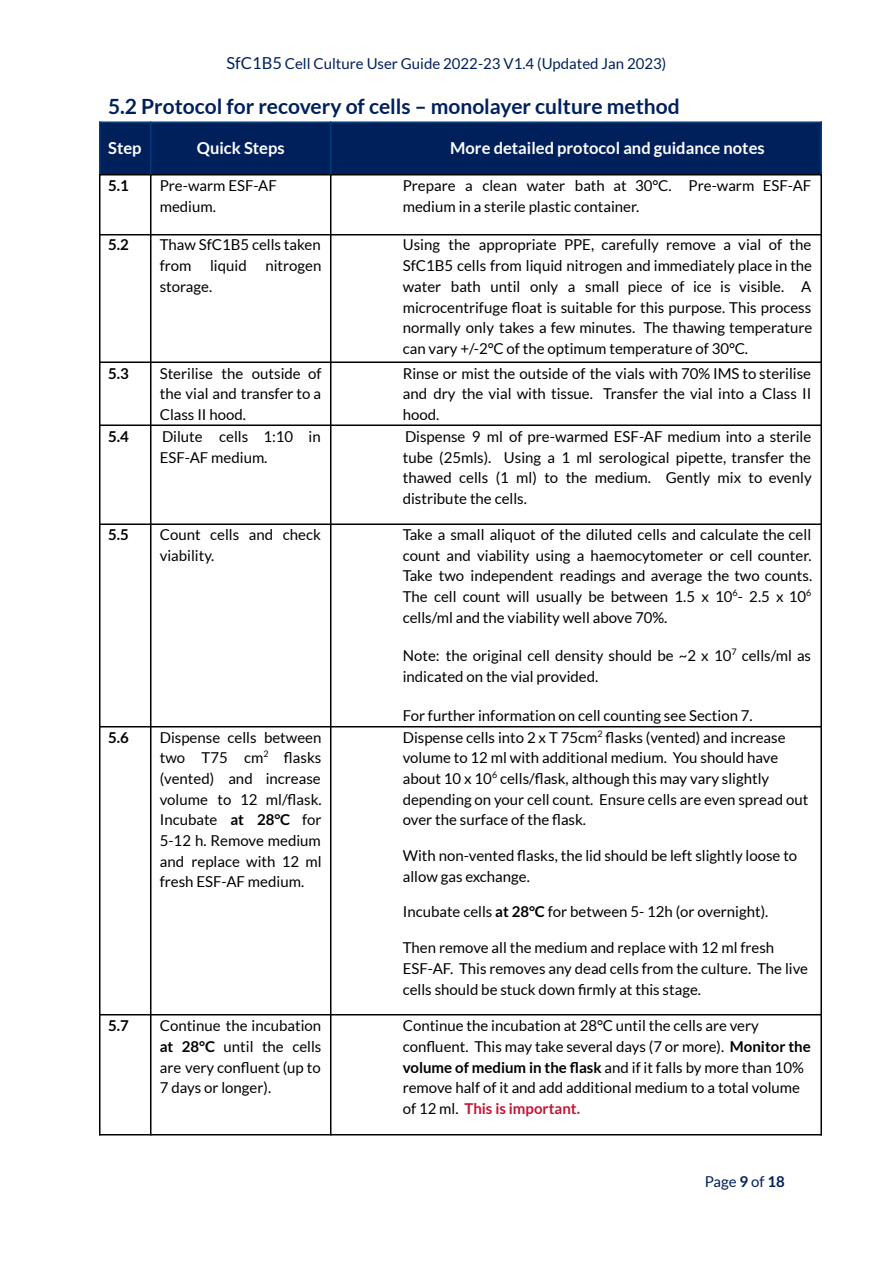
<style>
.page{position:relative;width:894px;height:1263px;background:#fff}
.page>*{position:absolute;margin:0;border:0;box-sizing:border-box;transform-origin:0 0}
.t1{font:700 21px "Lato";color:#00205c}
.t2{font:700 16.5px "Lato";color:#fff}
.t3{font:15px/20.7px "Lato";color:#000}
.t4{font:15px "Lato";color:#00205c}
.t5{font:700 15px "Lato";color:#000}
.s1{font-size:16.5px}
.s2{font-weight:700}
.s3{font-weight:700;color:#c21632}
</style>
<div class="page">
<div style="left:99px;top:122px;width:52px;height:53px;background:#00205c"></div>
<div style="left:151px;top:122px;width:180px;height:53px;background:#00205c"></div>
<div style="left:331px;top:122px;width:31px;height:53px;background:#00205c"></div>
<div style="left:362px;top:122px;width:32px;height:53px;background:#00205c"></div>
<div style="left:394px;top:122px;width:427px;height:53px;background:#00205c"></div>
<hr style="left:99px;top:121px;width:1px;height:54px;background:#013d79">
<hr style="left:99px;top:174px;width:1px;height:961px;background:#000">
<hr style="left:150px;top:121px;width:2px;height:54px;background:#013d79">
<hr style="left:150px;top:174px;width:2px;height:961px;background:#000">
<hr style="left:330px;top:121px;width:2px;height:54px;background:#013d79">
<hr style="left:330px;top:174px;width:2px;height:961px;background:#000">
<hr style="left:820px;top:121px;width:2px;height:54px;background:#013d79">
<hr style="left:820px;top:174px;width:2px;height:961px;background:#000">
<hr style="left:99px;top:121px;width:723px;height:2px;background:#013d79">
<hr style="left:99px;top:174px;width:723px;height:1px;background:#000">
<hr style="left:99px;top:234px;width:723px;height:1px;background:#000">
<hr style="left:99px;top:361px;width:723px;height:2px;background:#000">
<hr style="left:99px;top:424px;width:723px;height:2px;background:#000">
<hr style="left:99px;top:523px;width:723px;height:2px;background:#000">
<hr style="left:99px;top:726px;width:723px;height:1px;background:#000">
<hr style="left:99px;top:1014px;width:723px;height:1px;background:#000">
<hr style="left:99px;top:1134px;width:723px;height:1px;background:#000">
<p class="t4" style="left:227px;top:55px;width:441px"><span class="s1">SfC1B5</span> Cell Culture User Guide 2022-23 V1.4 (Updated Jan 2023)</p>
<h1 class="t1" style="left:108px;top:93px;width:573px">5.2 Protocol for recovery of cells – monolayer culture method</h1>
<p class="t2" style="left:108px;top:138px;width:35px">Step</p>
<p class="t2" style="left:197px;top:138px;width:89px">Quick Steps</p>
<p class="t2" style="left:450px;top:138px;width:316px">More detailed protocol and guidance notes</p>
<p class="t5" style="left:108px;top:176px;width:22px">5.1</p>
<p class="t3" style="left:160px;top:175px;width:119px">Pre-warm ESF-AF medium.</p>
<p class="t3" style="left:403px;top:175px;width:410px">Prepare a clean water bath at 30°C. Pre-warm ESF-AF medium in a sterile plastic container.</p>
<p class="t5" style="left:108px;top:236px;width:22px">5.2</p>
<p class="t3" style="left:160px;top:234px;width:163px;text-align:justify">Thaw SfC1B5 cells taken from liquid nitrogen storage.</p>
<p class="t3" style="left:403px;top:234px;width:411px;text-align:justify">Using the appropriate PPE, carefully remove a vial of the SfC1B5 cells from liquid nitrogen and immediately place in the water bath until only a small piece of ice is visible. A microcentrifuge float is suitable for this purpose. This process normally only takes a few minutes. The thawing temperature can vary +/-2°C of the optimum temperature of 30°C.</p>
<p class="t5" style="left:108px;top:364px;width:22px">5.3</p>
<p class="t3" style="left:160px;top:363px;width:163px;text-align:justify">Sterilise the outside of the vial and transfer to a Class II hood.</p>
<p class="t3" style="left:403px;top:363px;width:410px;text-align:justify">Rinse or mist the outside of the vials with 70% IMS to sterilise and dry the vial with tissue. Transfer the vial into a Class II hood.</p>
<p class="t5" style="left:108px;top:427px;width:22px">5.4</p>
<p class="t3" style="left:160px;top:426px;width:163px">Dilute cells 1:10 in<br>ESF-AF medium.</p>
<p class="t3" style="left:403px;top:426px;width:410px;text-align:justify">Dispense 9 ml of pre-warmed ESF-AF medium into a sterile tube (25mls). Using a 1 ml serological pipette, transfer the thawed cells (1 ml) to the medium. Gently mix to evenly distribute the cells.</p>
<p class="t5" style="left:108px;top:525px;width:22px">5.5</p>
<p class="t3" style="left:160px;top:524px;width:163px">Count cells and check viability.</p>
<p class="t3" style="left:403px;top:524px;width:411px;text-align:justify">Take a small aliquot of the diluted cells and calculate the cell count and viability using a haemocytometer or cell counter.<br>Take two independent readings and average the two counts.<br>The cell count will usually be between 1.5 x 10<sup>6</sup>- 2.5 x 10<sup>6 </sup>cells/ml and the viability well above 70%.</p>
<p class="t3" style="left:403px;top:645px;width:410px">Note: the original cell density should be ~2 x 10<sup>7</sup> cells/ml as indicated on the vial provided.</p>
<p class="t3" style="left:403px;top:705px;width:352px">For further information on cell counting see Section 7.</p>
<p class="t5" style="left:108px;top:728px;width:22px">5.6</p>
<p class="t3" style="left:160px;top:726px;width:163px;text-align:justify">Dispense cells between two T75 cm<sup>2</sup> fl asks (vented) and increase volume to 12 ml/flask.<br>Incubate <span class="s2">at 28°C</span> for 5-12 h. Remove medium and replace with 12 ml fresh ESF-AF medium.</p>
<p class="t3" style="left:403px;top:726px;width:407px">Dispense cells into 2 x T 75cm<sup>2</sup> flasks (vented) and increase volume to 12 ml with additional medium. You should have about 10 x 10<sup>6</sup> cells/fl ask, although this may vary slightly depending on your cell count. Ensure cells are even spread out over the surface of the fl ask.</p>
<p class="t3" style="left:403px;top:845px;width:396px">With non-vented fl asks, the lid should be left slightly loose to allow gas exchange.</p>
<p class="t3" style="left:403px;top:901px;width:367px">Incubate cells <span class="s2">at 28°C</span> for between 5- 12h (or overnight).</p>
<p class="t3" style="left:403px;top:937px;width:407px">Then remove all the medium and replace with 12 ml fresh<br>ESF-AF. This removes any dead cells from the culture. The live cells should be stuck down fi rmly at this stage.</p>
<p class="t5" style="left:108px;top:1017px;width:22px">5.7</p>
<p class="t3" style="left:160px;top:1015px;width:163px;text-align:justify">Continue the incubation <span class="s2">at 28°C</span> until the cells are very confl uent (up to 7 days or longer).</p>
<p class="t3" style="left:403px;top:1015px;width:409px">Continue the incubation at 28°C until the cells are very<br>confl uent. This may take several days (7 or more). <span class="s2">Monitor the volume of medium in the flask</span> and if it falls by more than 10% remove half of it and add additional medium to a total volume of 12 ml. <span class="s3">This is important.</span></p>
<p class="t4" style="left:705px;top:1172px;width:82px">Page <span class="s2">9</span> of <span class="s2">18</span></p>
</div>
